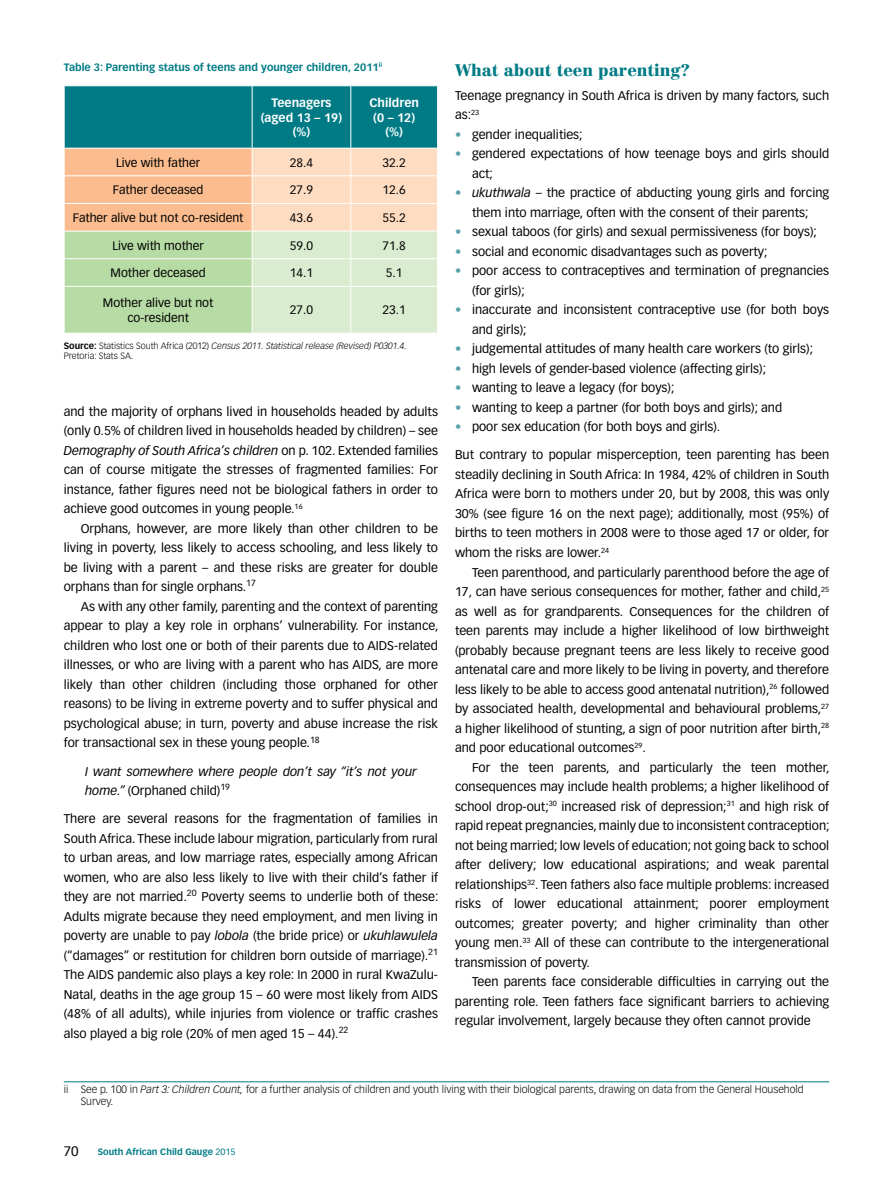
<style>
.page{position:relative;width:893px;height:1191px;background:#fff}
.page>*{position:absolute;margin:0;border:0;box-sizing:border-box;transform-origin:0 0}
.t1{font:900 16.5px "Centennial LT Std";color:#007b85}
.t2{font:13.5px "Vectora LT Std";color:#000}
.t3{font:12.45px/19.5px "Vectora LT Std";color:#000;text-align:justify}
.t4{font:12.45px/19.5px "Vectora LH";color:#000;text-align:justify}
.t5{font:italic 12.45px "Vectora LH";color:#000}
.t6{font:12px/14.4px "Vectora LT Std";color:#000;text-align:center}
.t7{font:700 12px/14.4px "Vectora LT Std";color:#fff;text-align:center}
.t8{font:300 10.5px/12.6px "Vectora LT Std";color:#000}
.t9{font:700 10.5px "Vectora LT Std";color:#007b85}
.t10{font:italic 300 9px/10.8px "Vectora LT Std";color:#000}
.t11{font:700 9px "Vectora LT Std";color:#007b85}
.s1{font-weight:700;font-style:normal}
.s2{font-style:normal}
.s3{font-style:italic}
.s4{font-family:"Vectora LT Std"}
.s5{font-family:"Vectora LH"}
.s6{color:#59a1ab}
.s7{font-weight:400}
</style>
<div class="page">
<hr style="left:64px;top:1081px;width:765px;height:1px;background:#007b85">
<svg style="left:64px;top:86px;width:373px;height:247px;background:#a8c2a8"></svg>
<hr style="left:64px;top:287px;width:1px;height:46px;background:#fff">
<hr style="left:64px;top:86px;width:1px;height:62px;background:#fff">
<hr style="left:64px;top:148px;width:188px;height:1px;background:#fff">
<hr style="left:252px;top:148px;width:99px;height:1px;background:#fff">
<hr style="left:351px;top:148px;width:87px;height:1px;background:#fff">
<p class="t9" style="left:64px;top:61px;width:320px">Table 3: Parenting status of teens and younger children, 2011<sup>ii</sup></p>
<p class="t7" style="left:261px;top:96px;width:83px">Teenagers (aged 13 – 19) (%)</p>
<p class="t7" style="left:369px;top:96px;width:51px">Children (0 – 12) (%)</p>
<p class="t6" style="left:116px;top:155px;width:86px">Live with father</p>
<p class="t6" style="left:290px;top:155px;width:25px">28.4</p>
<p class="t6" style="left:383px;top:155px;width:25px">32.2</p>
<p class="t6" style="left:113px;top:183px;width:92px">Father deceased</p>
<p class="t6" style="left:290px;top:183px;width:25px">27.9</p>
<p class="t6" style="left:383px;top:183px;width:25px">12.6</p>
<p class="t6" style="left:73px;top:210px;width:172px">Father alive but not co-resident</p>
<p class="t6" style="left:290px;top:210px;width:25px">43.6</p>
<p class="t6" style="left:383px;top:210px;width:25px">55.2</p>
<p class="t6" style="left:112px;top:238px;width:93px">Live with mother</p>
<p class="t6" style="left:290px;top:238px;width:25px">59.0</p>
<p class="t6" style="left:383px;top:238px;width:25px">71.8</p>
<p class="t6" style="left:111px;top:266px;width:97px">Mother deceased</p>
<p class="t6" style="left:290px;top:266px;width:25px">14.1</p>
<p class="t6" style="left:386px;top:266px;width:18px">5.1</p>
<p class="t6" style="left:103px;top:296px;width:112px">Mother alive but not co-resident</p>
<p class="t6" style="left:290px;top:303px;width:25px">27.0</p>
<p class="t6" style="left:383px;top:303px;width:25px">23.1</p>
<p class="t10" style="left:64px;top:340px;width:345px"><span class="s1">Source:</span> <span class="s2">Statistics South Africa (2012)</span> Census 2011. Statistical release (Revised) P0301.4.<br><span class="s2">Pretoria: Stats SA.</span></p>
<p class="t3" style="left:64px;top:402px;width:376px">and the majority of orphans lived in households headed by adults (only 0.5% of children lived in households headed by children) – see <span class="s3">Demography of South Africa’s children</span> on p. 102. Extended families can of course mitigate the stresses of fragmented families: For instance, father figures need not be biological fathers in order to achieve good outcomes in young people.<sup>16</sup></p>
<p class="t4" style="left:64px;top:519px;width:376px;text-indent:17px">Orphans, however, are more likely than other children to be living in poverty, less likely to access schooling, and less likely to be living with a parent – and these risks are greater for double orphans than for single orphans.<sup>17</sup></p>
<p class="t4" style="left:64px;top:597px;width:376px;text-indent:17px">As with any other family, parenting and the context of parenting appear to play a key role in orphans’ vulnerability. For instance, children who lost one or both of their parents due to AIDS-related illnesses, or who are living with a parent who has AIDS, are more likely than other children (including those orphaned for other reasons) to be living in extreme poverty and to suffer physical and psychological abuse; in turn, poverty and abuse increase the risk for transactional sex in these young people.<sup>18</sup></p>
<p class="t5" style="left:85px;top:764px;width:333px">I want somewhere where people don’t say “it’s no<span class="s4">t your</span></p>
<p class="t3" style="left:85px;top:781px;width:147px"><span class="s3">home.”</span> (Orphaned <span class="s5">child)</span><sup>19</sup></p>
<p class="t4" style="left:64px;top:809px;width:376px"><span class="s4">There are several r</span>easons for the fragmentation of families in South Africa. These include labour migration, particularly from rural to urban areas, and low marriage rates, especially among African women, who are also less likely to live with their child’s father if they are not married.<sup>20</sup> Poverty seems to underlie both of these:<br>Adults migrate because they need employment, and men living in poverty are unable to pay <span class="s3">lobola</span> (the bride price) or <span class="s3">ukuhlawulela </span>(“damages” or restitution for children born outside of marriage).<sup>21<br></sup>The AIDS pandemic also plays a key role: In 2000 in rural Kw<span class="s4">aZulu-</span></p>
<p class="t3" style="left:64px;top:984px;width:376px">Natal, deaths in the age group 15 – 60 were most likely from AIDS</p>
<p class="t4" style="left:64px;top:1004px;width:376px"><span class="s4">(48% of all adults), w</span>hile injuries from violence or traffic crashes also played a big role (20% of men aged 15 – 44).<sup>22</sup></p>
<h1 class="t1" style="left:455px;top:60px;width:237px">What about teen parenting?</h1>
<p class="t3" style="left:455px;top:86px;width:376px">Teenage pregnancy in South Africa is driven by many factors, such as:<sup>23</sup></p>
<p class="t3" style="left:455px;top:125px;width:129px"><span class="s6">•</span> gender inequalities;</p>
<p class="t3" style="left:472px;top:144px;width:359px;text-indent:-17px"><span class="s6">•</span> gendered expectations of how teenage boys and girls should act;</p>
<p class="t3" style="left:455px;top:183px;width:376px;text-align:center"><span class="s6">•</span> <span class="s3">ukuthwala</span> – the practice of abducting young girls and forcing them into marriage, often with the consent of their parents;</p>
<p class="t3" style="left:455px;top:222px;width:363px"><span class="s6">•</span> sexual taboos (for girls) and sexual permissiveness (for boys);</p>
<p class="t3" style="left:455px;top:242px;width:314px"><span class="s6">•</span> social and economic disadvantages such as poverty;</p>
<p class="t3" style="left:472px;top:261px;width:359px;text-indent:-17px"><span class="s6">•</span> poor access to contraceptives and termination of pregnancies (for girls);</p>
<p class="t3" style="left:472px;top:300px;width:359px;text-indent:-17px"><span class="s6">•</span> inaccurate and inconsistent contraceptive use (for both boys and girls);</p>
<p class="t3" style="left:455px;top:339px;width:360px"><span class="s6">•</span> judgemental attitudes of many health care workers (to girls);</p>
<p class="t3" style="left:455px;top:359px;width:313px"><span class="s6">•</span> high levels of gender-based violence (affecting girls);</p>
<p class="t3" style="left:455px;top:378px;width:221px"><span class="s6">•</span> wanting to leave a legacy (for boys);</p>
<p class="t3" style="left:455px;top:398px;width:329px"><span class="s6">•</span> wanting to keep a partner (for both boys and girls); and</p>
<p class="t3" style="left:455px;top:417px;width:267px"><span class="s6">•</span> poor sex education (for both boys and girls).</p>
<p class="t3" style="left:455px;top:445px;width:376px">But contrary to popular misperception, teen parenting has been steadily declining in South Africa: In 1984, 42% of children in South Africa were born to mothers under 20, but by 2008, this was only 30% (see figure 16 on the next page); additionally, most (95%) of births to teen mothers in 2008 were to those aged 17 or older, for whom the risks are lower.<sup>24</sup></p>
<p class="t3" style="left:455px;top:562px;width:376px;text-indent:17px">Teen parenthood, and particularly parenthood before the age of 17, can have serious consequences for mother, father and child,<sup>25 </sup>as well as for grandparents. Consequences for the children of teen parents may include a higher likelihood of low birthweight (probably because pregnant teens are less likely to receive good antenatal care and more likely to be living in poverty, and therefore less likely to be able to access good antenatal nutrition),<sup>26</sup> followed by associated health, developmental and behavioural problems,<sup>27 </sup>a higher likelihood of stunting, a sign of poor nutrition after birth,<sup>28 </sup>and poor educational outcomes<sup>29</sup>.</p>
<p class="t3" style="left:455px;top:757px;width:376px;text-indent:17px">For the teen parents, and particularly the teen mother, consequences may include health problems; a higher likelihood of school drop-out;<sup>30</sup> increased risk of depression;<sup>31</sup> and high risk of rapid repeat pregnancies, mainly due to inconsistent contraception; not being married; low levels of education; not going back to school after delivery; low educational aspirations; and weak parental relationships<sup>32</sup>. Teen fathers also face multiple problems: increased risks of lower educational attainment; poorer employment outcomes; greater poverty; and higher criminality than other young men.<sup>33</sup> All of these can contribute to the intergenerational transmission of poverty.</p>
<p class="t3" style="left:455px;top:972px;width:376px;text-indent:17px">Teen parents face considerable difficulties in carrying out the parenting role. Teen fathers face significant barriers to achieving regular involvement, largely because they often cannot provide</p>
<p class="t8" style="left:81px;top:1083px;width:724px;text-indent:-17px">ii See p. 100 in <span class="s3">Part 3: Children Count,</span> for a further analysis of children and youth living with their biological parents, drawing on data from the General Household<br>Survey.</p>
<p class="t2" style="left:64px;top:1142px;width:17px">70</p>
<p class="t11" style="left:98px;top:1146px;width:139px">South African Child Gauge <span class="s7">2015</span></p>
</div>
